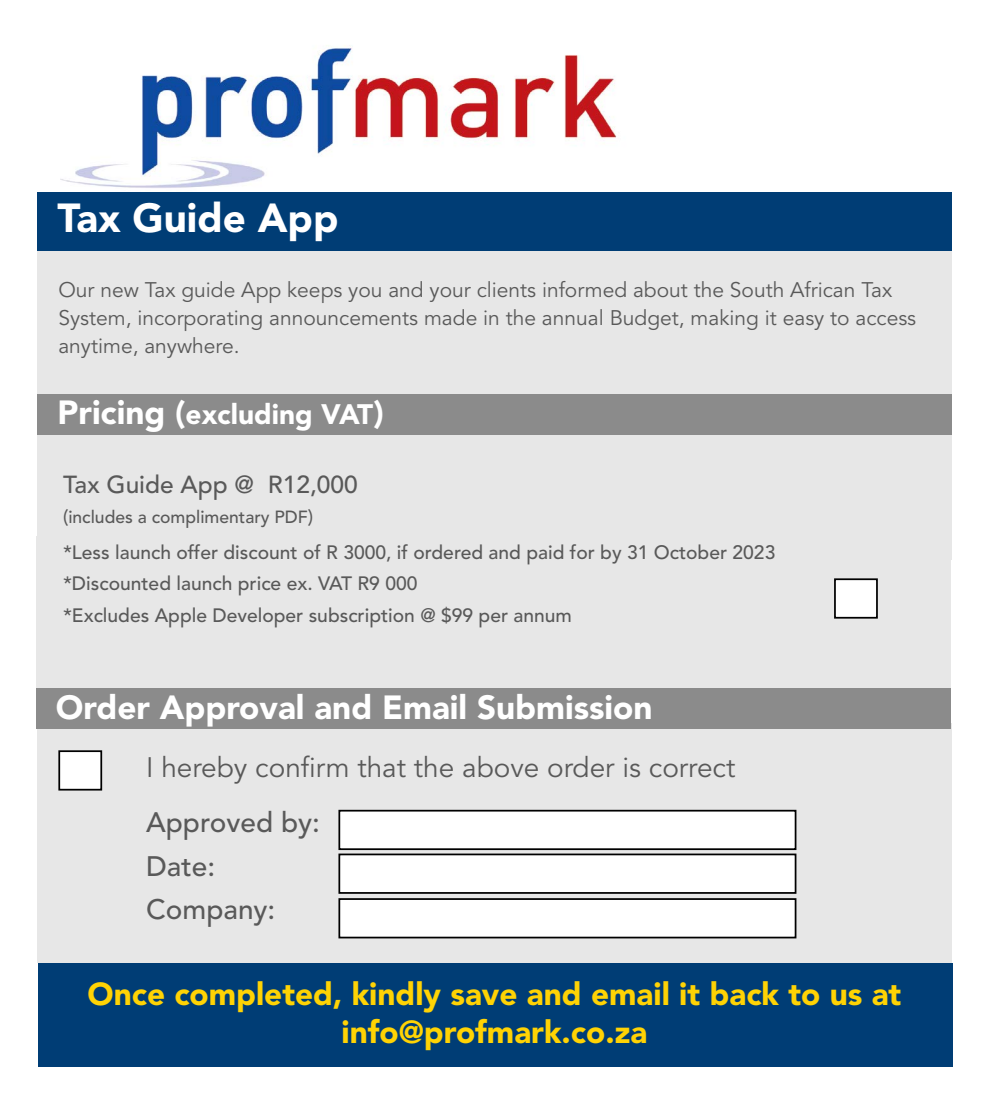
<style>
.page{position:relative;width:989px;height:1120px;background:#fff}
.page>*{position:absolute;margin:0;border:0;box-sizing:border-box;transform-origin:0 0}
.t1{font:900 40.25px "Avenir LT Std";color:#fff}
.t2{font:900 33.25px "Avenir LT Std";color:#fff}
.t3{font:900 31.5px/37.8px "Avenir LT Std";color:#ffd304;text-align:center}
.t4{font:28px "Avenir LT Std";color:#595959}
.t5{font:500 28px/43.8px "Avenir LT Std";color:#595959}
.t6{font:900 28px "Avenir LT Std";color:#fff}
.t7{font:500 24.5px "Avenir LT Std";color:#595959}
.t8{font:21px/28px "Avenir LT Std";color:#595959}
.t9{font:500 19.25px/31.5px "Avenir LT Std";color:#595959}
.t10{font:500 17.5px "Avenir LT Std";color:#595959}
.s1{font-size:33.25px}
.s2{font-size:19.25px}
</style>
<div class="page">
<div style="left:37px;top:192px;width:914px;height:60px;background:#003d75"></div>
<img style="left:60px;top:45px;width:557px;height:143px">
<div style="left:37px;top:252px;width:914px;height:308px;background:#e7e7e7"></div>
<div style="left:37px;top:536px;width:913px;height:152px;background:#e7e7e7"></div>
<div style="left:835px;top:579px;width:42px;height:39px;background:#fff"></div>
<div style="left:834px;top:578px;width:44px;height:41px;border:2px solid #000"></div>
<div style="left:37px;top:723px;width:914px;height:240px;background:#e7e7e7"></div>
<div style="left:59px;top:751px;width:42px;height:39px;background:#fff"></div>
<div style="left:58px;top:750px;width:44px;height:41px;border:2px solid #000"></div>
<div style="left:339px;top:811px;width:456px;height:38px;background:#fff"></div>
<div style="left:338px;top:810px;width:458px;height:40px;border:2px solid #000"></div>
<div style="left:339px;top:854px;width:456px;height:39px;background:#fff"></div>
<div style="left:338px;top:854px;width:458px;height:40px;border:2px solid #000"></div>
<div style="left:339px;top:899px;width:456px;height:39px;background:#fff"></div>
<div style="left:338px;top:898px;width:458px;height:40px;border:2px solid #000"></div>
<div style="left:38px;top:963px;width:914px;height:103px;background:#003d75"></div>
<div style="left:37px;top:395px;width:914px;height:40px;background:#8b8b8b"></div>
<div style="left:37px;top:688px;width:913px;height:40px;background:#8b8b8b"></div>
<h1 class="t1" style="left:58px;top:194px;width:282px">Tax Guide App</h1>
<p class="t8" style="left:58px;top:277px;width:859px">Our new Tax guide App keeps you and your clients informed about the South African Tax<br>System, incorporating announcements made in the annual Budget, making it easy to access anytime, anywhere.</p>
<h3 class="t6" style="left:58px;top:398px;width:328px"><span class="s1">Pricing (</span>excluding VAT<span class="s1">)</span></h3>
<p class="t7" style="left:63px;top:470px;width:296px">Tax Guide App @ R12,000</p>
<p class="t10" style="left:63px;top:507px;width:252px"><span class="s2">(</span>includes a complimentary PDF<span class="s2">)</span></p>
<p class="t9" style="left:63px;top:537px;width:714px">*Less launch offer discount of R 3000, if ordered and paid for by 31 October 2023 *Discounted launch price ex. VAT R9 000<br>*Excludes Apple Developer subscription @ $99 per annum</p>
<h2 class="t2" style="left:56px;top:687px;width:598px">Order Approval and Email Submission</h2>
<h3 class="t4" style="left:146px;top:751px;width:591px">I hereby confirm that the above order is correct</h3>
<h3 class="t5" style="left:146px;top:801px;width:175px">Approved by:<br>Date:<br>Company:</h3>
<h3 class="t3" style="left:88px;top:975px;width:815px">Once completed, kindly save and email it back to us at info@profmark.co.za</h3>
</div>
